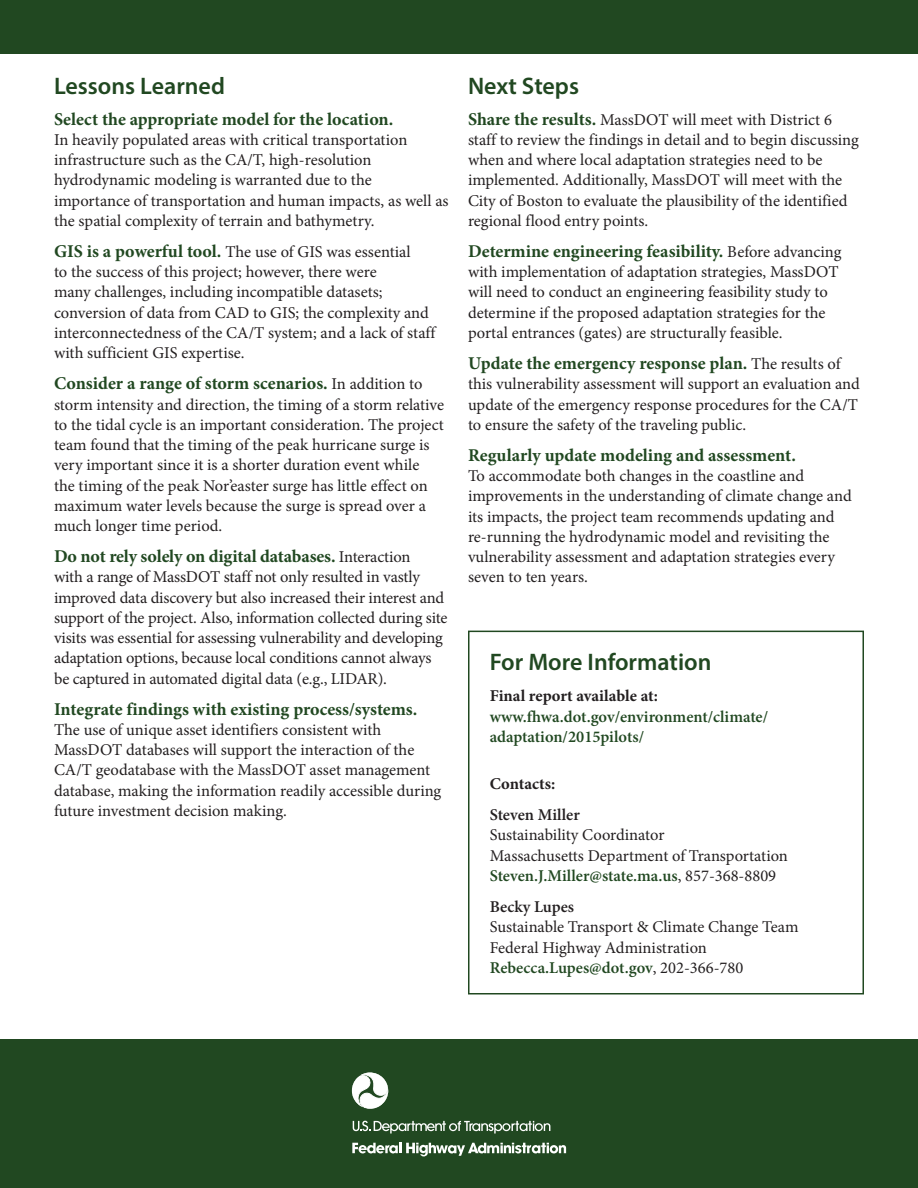
<style>
.page{position:relative;width:918px;height:1188px;background:#fff}
.page>*{position:absolute;margin:0;border:0;box-sizing:border-box;transform-origin:0 0}
.Heading1{font:600 24px "Myriad Pro";color:#214821}
.Body{font:700 18px "Minion Pro";color:#214821}
.Body-2{font:16.5px/20.2px "Minion Pro";letter-spacing:-.005em;color:#231f20}
.Body-3{font:600 16.5px/20.2px "Minion Pro";color:#214821}
.Body-4{font:700 16.5px "Minion Pro";color:#231f20}
.s1{font-weight:700;font-size:18px;color:#214821}
.s2{font-weight:400;font-size:16.5px;color:#231f20}
.s3{font-weight:700;color:#231f20}
.s4{font-weight:600}
.s5{font-weight:600;color:#214821}
</style>
<div class="page">
<div style="left:0;top:0;width:918px;height:54px;background:#214821"></div>
<div style="left:0;top:1040px;width:918px;height:148px;background:#214821"></div>
<svg style="left:353px;top:1121px;width:197px;height:13px"></svg>
<svg style="left:352px;top:1143px;width:214px;height:14px"></svg>
<svg style="left:352px;top:1072px;width:36px;height:37px"></svg>
<div style="left:468px;top:631px;width:396px;height:363px;border:2px solid #214821"></div>
<h1 class="Heading1" style="left:54px;top:70px;width:172px">Lessons Learned</h1>
<p class="Body" style="left:54px;top:106px;width:341px">Select the appropriate model for the location.</p>
<p class="Body-2" style="left:54px;top:130px;width:396px">In heavily populated areas with critical transportation infrastructure such as the CA/T, high-resolution hydrodynamic modeling is warranted due to the importance of transportation and human impacts, as well as the spatial complexity of terrain and bathymetry.</p>
<p class="Body-2" style="left:54px;top:242px;width:383px"><span class="s1">GIS is a powerful tool.</span> The use of GIS was essential<br>to the success of this project; however, there were<br>many challenges, including incompatible datasets; conversion of data from CAD to GIS; the complexity and interconnectedness of the CA/T system; and a lack of staff with sufficient GIS expertise.</p>
<p class="Body" style="left:54px;top:371px;width:370px">Consider a range of storm scenarios. <span class="s2">In addition to</span></p>
<p class="Body-2" style="left:54px;top:394px;width:392px">storm intensity and direction, the timing of a storm relative to the tidal cycle is an important consideration. The project team found that the timing of the peak hurricane surge is very important since it is a shorter duration event while the timing of the peak Nor’easter surge has little effect on maximum water levels because the surge is spread over a much longer time period.</p>
<p class="Body" style="left:54px;top:544px;width:358px">Do not rely solely on digital databases. <span class="s2">Interaction</span></p>
<p class="Body-2" style="left:54px;top:567px;width:395px">with a range of MassDOT staff not only resulted in vastly improved data discovery but also increased their interest and support of the project. Also, information collected during site visits was essential for assessing vulnerability and developing adaptation options, because local conditions cannot always be captured in automated digital data (e.g., LIDAR).</p>
<p class="Body" style="left:54px;top:696px;width:365px">Integrate findings with existing process/systems.</p>
<p class="Body-2" style="left:54px;top:720px;width:389px">The use of unique asset identifiers consistent with MassDOT databases will support the interaction of the CA/T geodatabase with the MassDOT asset management database, making the information readily accessible during future investment decision making.</p>
<h1 class="Heading1" style="left:468px;top:70px;width:113px">Next Steps</h1>
<p class="Body-2" style="left:468px;top:109px;width:392px"><span class="s1">Share the results.</span> MassDOT will meet with District 6 staff to review the findings in detail and to begin discussing when and where local adaptation strategies need to be implemented. Additionally, MassDOT will meet with the City of Boston to evaluate the plausibility of the identified regional flood entry points.</p>
<p class="Body" style="left:468px;top:239px;width:375px">Determine engineering feasibility. <span class="s2">Before advancing</span></p>
<p class="Body-2" style="left:468px;top:262px;width:372px">with implementation of adaptation strategies, MassDOT will need to conduct an engineering feasibility study to determine if the proposed adaptation strategies for the portal entrances (gates) are structurally feasible.</p>
<p class="Body" style="left:468px;top:351px;width:374px">Update the emergency response plan. <span class="s2">The results of</span></p>
<p class="Body-2" style="left:468px;top:374px;width:393px;text-align:justify">this vulnerability assessment will support an evaluation and update of the emergency response procedures for the CA/T to ensure the safety of the traveling public.</p>
<p class="Body" style="left:468px;top:442px;width:329px">Regularly update modeling and assessment.</p>
<p class="Body-2" style="left:468px;top:466px;width:385px">To accommodate both changes in the coastline and improvements in the understanding of climate change and its impacts, the project team recommends updating and re-running the hydrodynamic model and revisiting the vulnerability assessment and adaptation strategies every seven to ten years.</p>
<p class="Heading1" style="left:490px;top:647px;width:223px">For More Information</p>
<p class="Body-3" style="left:490px;top:686px;width:280px"><span class="s3">Final report available at: </span>www.fhwa.dot.gov/environment/climate/ adaptation/2015pilots/</p>
<p class="Body-4" style="left:490px;top:772px;width:67px">Contacts:</p>
<p class="Body-2" style="left:490px;top:805px;width:300px"><span class="s4">Steven Miller<br></span>Sustainability Coordinator<br>Massachusetts Department of Transportation <span class="s5">Steven.J.Miller@state.ma.us</span>, 857-368-8809</p>
<p class="Body-2" style="left:490px;top:897px;width:310px"><span class="s4">Becky Lupes<br></span>Sustainable Transport &amp; Climate Change Team<br>Federal Highway Administration<br><span class="s5">Rebecca.Lupes@dot.gov</span>, 202-366-780</p>
</div>
